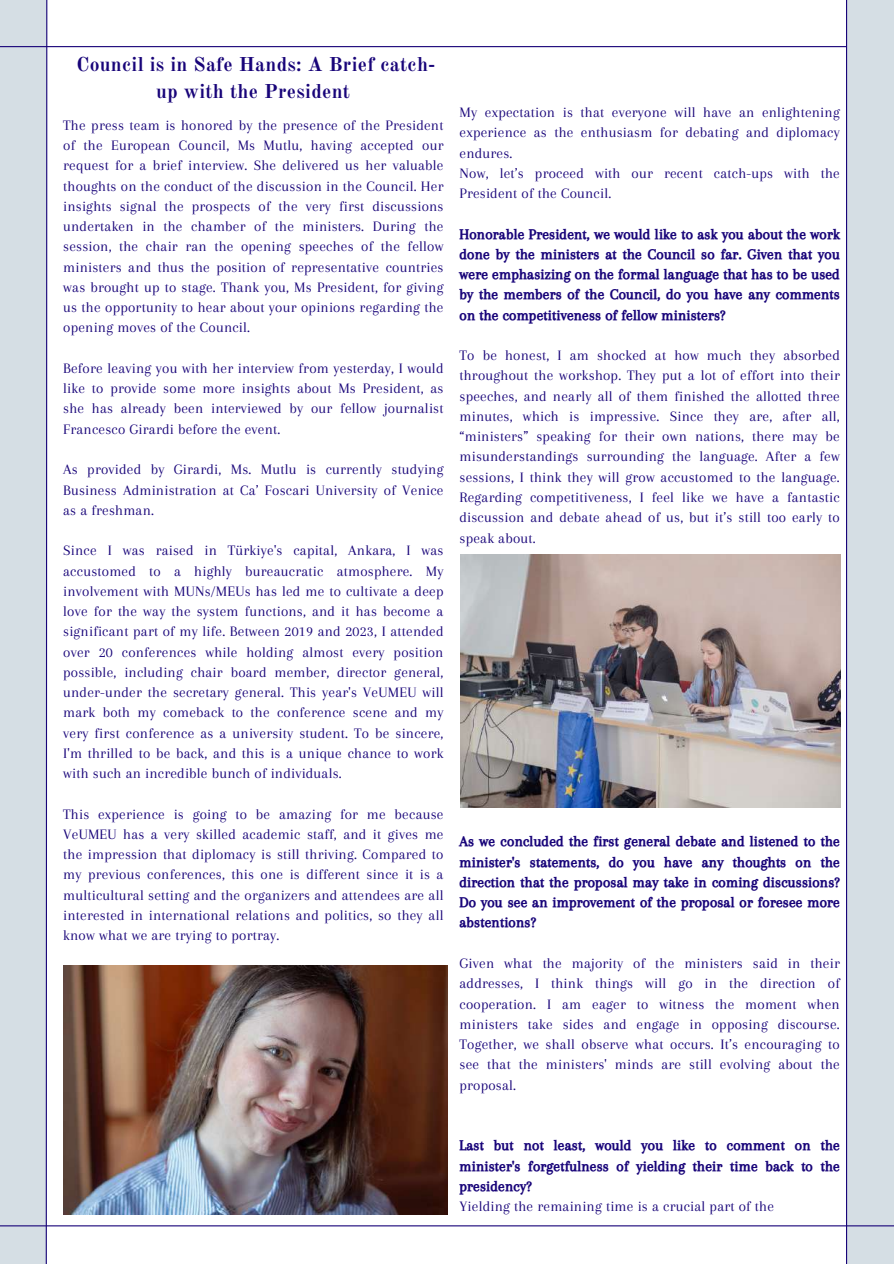
<style>
.page{position:relative;width:894px;height:1264px;background:#fff}
.page>*{position:absolute;margin:0;border:0;box-sizing:border-box;transform-origin:0 0}
.t1{font:700 19.65px/27px "Old Standard";letter-spacing:.015em;color:#180479;text-align:center}
.t2{font:15px/20.2px "Arapey";letter-spacing:.015em;color:#180479;text-align:justify}
.t3{font:15px/20.2px "CA Generated";letter-spacing:.015em;color:#180479;text-align:justify}
</style>
<div class="page">
<div style="left:0;top:0;width:47px;height:1263px;background:#d5dee4"></div>
<hr style="left:0;top:46px;width:893px;height:1px;background:#180479">
<div style="left:846px;top:0;width:47px;height:1263px;background:#d5dee4"></div>
<hr style="left:0;top:1225px;width:893px;height:1px;background:#180479">
<svg style="left:45px;top:0;width:3px;height:1263px"></svg>
<hr style="left:845px;top:0;width:1px;height:1263px;background:#180479">
<img style="left:63px;top:965px;width:384px;height:249px">
<img style="left:460px;top:554px;width:379px;height:253px">
<h1 class="t1" style="left:76px;top:51px;width:360px">Council is in Safe Hands: A Brief catch&shy;up with the President</h1>
<p class="t2" style="left:63px;top:115px;width:381px">The press team is honored by the presence of the President of the European Council, Ms Mutlu, having accepted our request for a brief interview. She delivered us her valuable thoughts on the conduct of the discussion in the Council. Her insights signal the prospects of the very first discussions undertaken in the chamber of the ministers. During the session, the chair ran the opening speeches of the fellow ministers and thus the position of representative countries was brought up to stage. Thank you, Ms President, for giving us the opportunity to hear about your opinions regarding the opening moves of the Council.</p>
<p class="t2" style="left:63px;top:358px;width:381px">Before leaving you with her interview from yesterday, I would like to provide some more insights about Ms President, as she has already been interviewed by our fellow journalist Francesco Girardi before the event.</p>
<p class="t2" style="left:63px;top:459px;width:381px">As provided by Girardi, Ms. Mutlu is currently studying Business Administration at Ca’ Foscari University of Venice as a freshman.</p>
<p class="t2" style="left:63px;top:540px;width:381px">Since I was raised in Türkiye's capital, Ankara, I was accustomed to a highly bureaucratic atmosphere. My involvement with MUNs/MEUs has led me to cultivate a deep love for the way the system functions, and it has become a significant part of my life. Between 2019 and 2023, I attended over 20 conferences while holding almost every position possible, including chair board member, director general, under-under the secretary general. This year's VeUMEU will mark both my comeback to the conference scene and my very first conference as a university student. To be sincere, I'm thrilled to be back, and this is a unique chance to work with such an incredible bunch of individuals.</p>
<p class="t2" style="left:63px;top:803px;width:381px">This experience is going to be amazing for me because VeUMEU has a very skilled academic staff, and it gives me the impression that diplomacy is still thriving. Compared to my previous conferences, this one is different since it is a multicultural setting and the organizers and attendees are all interested in international relations and politics, so they all know what we are trying to portray.</p>
<p class="t2" style="left:459px;top:102px;width:381px;text-align:left">My expectation is that everyone will have an enlightening experience as the enthusiasm for debating and diplomacy endures.<br>Now, let’s proceed with our recent catch-ups with the President of the Council.</p>
<p class="t3" style="left:459px;top:224px;width:381px">Honorable President, we would like to ask you about the work done by the ministers at the Council so far. Given that you were emphasizing on the formal language that has to be used by the members of the Council, do you have any comments on the competitiveness of fellow ministers?</p>
<p class="t2" style="left:459px;top:345px;width:381px">To be honest, I am shocked at how much they absorbed throughout the workshop. They put a lot of effort into their speeches, and nearly all of them finished the allotted three minutes, which is impressive. Since they are, after all, “ministers” speaking for their own nations, there may be misunderstandings surrounding the language. After a few sessions, I think they will grow accustomed to the language.<br>Regarding competitiveness, I feel like we have a fantastic discussion and debate ahead of us, but it’s still too early to speak about.</p>
<p class="t3" style="left:459px;top:831px;width:381px">As we concluded the first general debate and listened to the minister's statements, do you have any thoughts on the direction that the proposal may take in coming discussions?<br>Do you see an improvement of the proposal or foresee more abstentions?</p>
<p class="t2" style="left:459px;top:953px;width:381px">Given what the majority of the ministers said in their addresses, I think things will go in the direction of cooperation. I am eager to witness the moment when ministers take sides and engage in opposing discourse.<br>Together, we shall observe what occurs. It’s encouraging to see that the ministers' minds are still evolving about the proposal.</p>
<p class="t3" style="left:459px;top:1135px;width:381px">Last but not least, would you like to comment on the minister's forgetfulness of yielding their time back to the presidency?</p>
<p class="t2" style="left:459px;top:1196px;width:316px">Yielding the remaining time is a crucial part of the</p>
</div>
